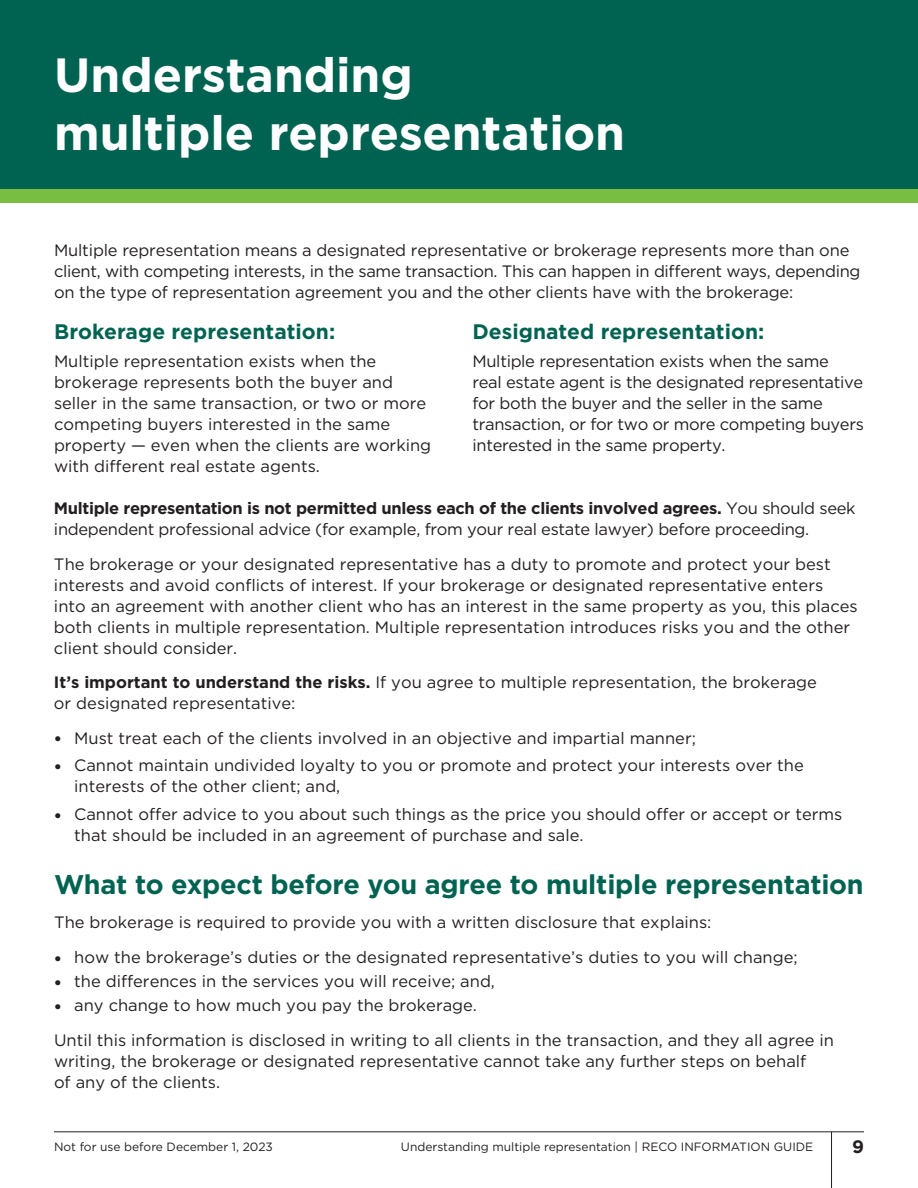
<style>
.page{position:relative;width:918px;height:1188px;background:#fff}
.page>*{position:absolute;margin:0;border:0;box-sizing:border-box;transform-origin:0 0}
.t1{font:700 48px/57.6px "Gotham";letter-spacing:-.005em;color:#fff}
.t2{font:700 27px "Gotham";letter-spacing:-.01em;color:#006351}
.t3{font:700 21px "Gotham";color:#006351}
.t4{font:700 18px "Gotham";color:#231f20}
.Body_Copy_2023{font:16.5px/21px "Gotham";color:#231f20}
.Body_Copy_2023-2{font:16.5px/21px "Gotham";letter-spacing:-.02em;color:#231f20}
.t5{font:12px "Gotham";color:#231f20}
.s1{font-weight:700}
.s2{font-weight:900;font-size:15px}
</style>
<div class="page">
<hr style="left:831px;top:1132px;width:1px;height:56px;background:#231f20">
<div style="left:0;top:170px;width:918px;height:32px;background:#77be42"></div>
<div style="left:0;top:0;width:918px;height:189px;background:#006351"></div>
<hr style="left:54px;top:1131px;width:810px;height:1px;background:#231f20">
<h1 class="t1" style="left:54px;top:46px;width:573px">Understanding<br>multiple representation</h1>
<p class="Body_Copy_2023" style="left:54px;top:240px;width:808px">Multiple representation means a designated representative or brokerage represents more than one client, with competing interests, in the same transaction. This can happen in different ways, depending on the type of representation agreement you and the other clients have with the brokerage:</p>
<h2 class="t3" style="left:54px;top:318px;width:283px">Brokerage representation:</h2>
<p class="Body_Copy_2023" style="left:54px;top:350px;width:379px">Multiple representation exists when the brokerage represents both the buyer and seller in the same transaction, or two or more competing buyers interested in the same property — even when the clients are working with different real estate agents.</p>
<h2 class="t3" style="left:472px;top:318px;width:294px">Designated representation:</h2>
<p class="Body_Copy_2023-2" style="left:472px;top:350px;width:393px">Multiple representation exists when the same<br>real estate agent is the designated representative for both the buyer and the seller in the same transaction, or for two or more competing buyers interested in the same property.</p>
<p class="Body_Copy_2023-2" style="left:54px;top:498px;width:803px"><span class="s1">Multiple representation is not permitted unless each of the clients involved agrees.</span> You should seek independent professional advice (for example, from your real estate lawyer) before proceeding.</p>
<p class="Body_Copy_2023" style="left:54px;top:553px;width:805px">The brokerage or your designated representative has a duty to promote and protect your best interests and avoid conflicts of interest. If your brokerage or designated representative enters into an agreement with another client who has an interest in the same property as you, this places both clients in multiple representation. Multiple representation introduces risks you and the other client should consider.</p>
<p class="Body_Copy_2023" style="left:54px;top:672px;width:764px"><span class="s1">It’s important to understand the risks.</span> If you agree to multiple representation, the brokerage or designated representative:</p>
<p class="Body_Copy_2023" style="left:54px;top:727px;width:643px"><span class="s2">•</span> Must treat each of the clients involved in an objective and impartial manner;</p>
<p class="Body_Copy_2023" style="left:74px;top:755px;width:731px;text-indent:-20px"><span class="s2">•</span> Cannot maintain undivided loyalty to you or promote and protect your interests over the interests of the other client; and,</p>
<p class="Body_Copy_2023" style="left:74px;top:804px;width:770px;text-indent:-20px"><span class="s2">•</span> Cannot offer advice to you about such things as the price you should offer or accept or terms that should be included in an agreement of purchase and sale.</p>
<h2 class="t2" style="left:54px;top:866px;width:811px">What to expect before you agree to multiple representation</h2>
<p class="Body_Copy_2023" style="left:54px;top:912px;width:659px">The brokerage is required to provide you with a written disclosure that explains:</p>
<p class="Body_Copy_2023" style="left:54px;top:946px;width:745px"><span class="s2">•</span> how the brokerage’s duties or the designated representative’s duties to you will change;</p>
<p class="Body_Copy_2023" style="left:54px;top:970px;width:443px"><span class="s2">•</span> the differences in the services you will receive; and,</p>
<p class="Body_Copy_2023" style="left:54px;top:995px;width:425px"><span class="s2">•</span> any change to how much you pay the brokerage.</p>
<p class="Body_Copy_2023" style="left:54px;top:1029px;width:782px">Until this information is disclosed in writing to all clients in the transaction, and they all agree in writing, the brokerage or designated representative cannot take any further steps on behalf<br>of any of the clients.</p>
<p class="t5" style="left:54px;top:1139px;width:220px">Not for use before December 1, 2023</p>
<p class="t5" style="left:401px;top:1139px;width:414px">Understanding multiple representation | RECO INFORMATION GUIDE</p>
<p class="t4" style="left:852px;top:1135px;width:13px">9</p>
</div>
